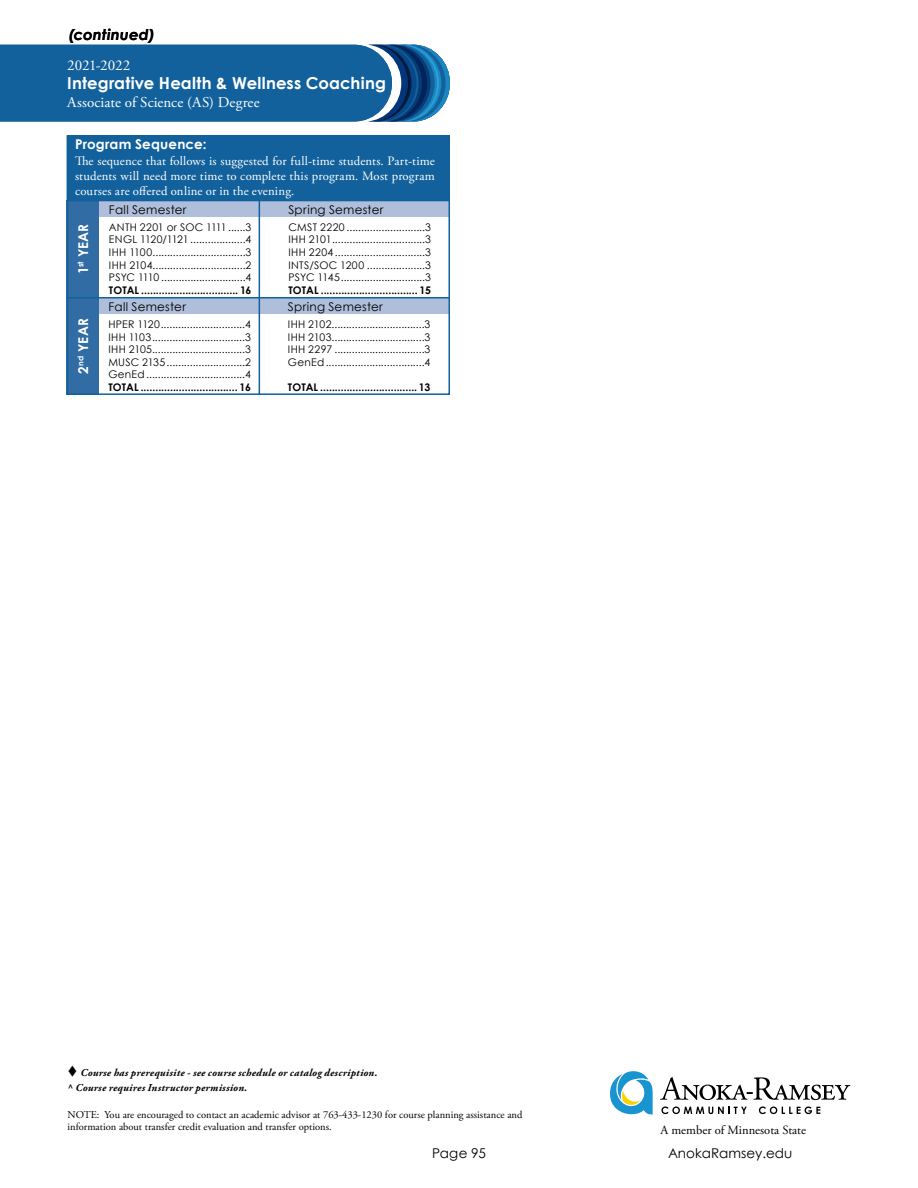
<style>
.page{position:relative;width:918px;height:1188px;background:#fff}
.page>*{position:absolute;margin:0;border:0;box-sizing:border-box;transform-origin:0 0}
.t1{font:700 21px/25.2px "Century Gothic";letter-spacing:.005em;color:#fff}
.t2{font:700 16.5px "Century Gothic";letter-spacing:.01em;color:#fff}
.t3{font:15px "Adobe Garamond Pro";letter-spacing:.005em;color:#fff}
.t4{font:italic 700 15px "Century Gothic";letter-spacing:.01em;color:#000}
.t5{font:700 13.5px "Century Gothic";letter-spacing:.01em;color:#fff}
.t6{font:13.5px "Century Gothic";color:#000}
.t7{font:12.75px/15.3px "Adobe Garamond Pro";letter-spacing:.015em;color:#fff;text-align:justify}
.t8{font:12.6px "Adobe Garamond Pro";color:#000}
.t9{font:12px "Century Gothic";letter-spacing:.025em;color:#000}
.t10{font:10.5px "Century Gothic";letter-spacing:.025em;color:#000}
.t11{font:700 10.5px "Century Gothic";letter-spacing:.01em;color:#000}
.t12{font:10.5px/12.6px "Adobe Garamond Pro";color:#000}
.t13{font:italic 700 10.5px/14.4px "Adobe Garamond Pro";letter-spacing:.025em;color:#000}
.t14{font:10.5px "Century Gothic";letter-spacing:-.02em;color:#000}
.t15{font:10.5px "Century Gothic";letter-spacing:-.01em;color:#000}
.t16{font:10.5px "Century Gothic";letter-spacing:-.025em;color:#000}
</style>
<div class="page">
<svg style="left:610px;top:1071px;width:43px;height:44px"></svg>
<svg style="left:660px;top:1077px;width:190px;height:23px"></svg>
<svg style="left:661px;top:1107px;width:86px;height:7px"></svg>
<svg style="left:759px;top:1107px;width:61px;height:7px"></svg>
<svg style="left:0;top:45px;width:450px;height:77px;background:#1a659e"></svg>
<div style="left:97px;top:298px;width:353px;height:16px;background:#aebedb"></div>
<div style="left:98px;top:201px;width:352px;height:16px;background:#aebedb"></div>
<div style="left:67px;top:201px;width:32px;height:97px;background:#316ca4"></div>
<div style="left:67px;top:298px;width:32px;height:97px;background:#316ca4"></div>
<div style="left:67px;top:136px;width:383px;height:259px;border:2px solid #12619c"></div>
<div style="left:68px;top:136px;width:381px;height:65px;background:#12619c"></div>
<div style="left:67px;top:135px;width:383px;height:66px;border:2px solid #12619c"></div>
<hr style="left:259px;top:201px;width:1px;height:194px;background:#12619c">
<hr style="left:67px;top:297px;width:383px;height:1px;background:#12619c">
<h3 class="t4" style="left:69px;top:25px;width:88px">(continued)</h3>
<p class="t3" style="left:67px;top:56px;width:65px">2021-2022</p>
<p class="t2" style="left:67px;top:73px;width:320px">Integrative Health &amp; Wellness Coaching</p>
<p class="t3" style="left:67px;top:94px;width:194px">Associate of Science (AS) Degree</p>
<h1 class="t1" style="left:67px;top:58px;width:273px">Arts, Communications and<br>Information Systems</h1>
<p class="t5" style="left:75px;top:136px;width:133px">Program Sequence:</p>
<p class="t7" style="left:75px;top:153px;width:362px">The sequence that follows is suggested for full-time students. Part-time students will need more time to complete this program. Most program courses are offered online or in the evening.</p>
<p class="t9" style="left:109px;top:202px;width:79px">Fall Semester</p>
<p class="t10" style="left:109px;top:221px;width:144px">ANTH 2201 or SOC 1111 ......3</p>
<p class="t16" style="left:109px;top:233px;width:144px">ENGL 1120/1121 ...................4</p>
<p class="t10" style="left:109px;top:246px;width:144px">IHH 1100................................3</p>
<p class="t10" style="left:109px;top:258px;width:144px">IHH 2104................................2</p>
<p class="t14" style="left:109px;top:271px;width:144px">PSYC 1110 .............................4</p>
<p class="t11" style="left:109px;top:283px;width:144px">TOTAL ................................. 16</p>
<p class="t9" style="left:288px;top:202px;width:97px">Spring Semester</p>
<p class="t10" style="left:288px;top:221px;width:144px">CMST 2220 ...........................3</p>
<p class="t10" style="left:288px;top:233px;width:144px">IHH 2101................................3</p>
<p class="t10" style="left:288px;top:246px;width:144px">IHH 2204 ...............................3</p>
<p class="t10" style="left:288px;top:258px;width:144px">INTS/SOC 1200 ....................3</p>
<p class="t15" style="left:288px;top:271px;width:144px">PSYC 1145.............................3</p>
<p class="t11" style="left:288px;top:283px;width:144px">TOTAL ................................. 15</p>
<p class="t5" style="left:75px;top:274px;width:52px;rotate:-90deg">1<sup>st</sup> YEAR</p>
<p class="t5" style="left:75px;top:374px;width:57px;rotate:-90deg">2<sup>nd</sup> YEAR</p>
<p class="t9" style="left:108px;top:299px;width:79px">Fall Semester</p>
<p class="t10" style="left:108px;top:318px;width:144px">HPER 1120.............................4</p>
<p class="t10" style="left:108px;top:330px;width:144px">IHH 1103................................3</p>
<p class="t10" style="left:108px;top:343px;width:144px">IHH 2105................................3</p>
<p class="t10" style="left:108px;top:356px;width:144px">MUSC 2135...........................2</p>
<p class="t10" style="left:108px;top:368px;width:144px">GenEd..................................4</p>
<p class="t11" style="left:108px;top:381px;width:144px">TOTAL ................................. 16</p>
<p class="t9" style="left:288px;top:299px;width:97px">Spring Semester</p>
<p class="t10" style="left:288px;top:318px;width:144px">IHH 2102................................3</p>
<p class="t10" style="left:288px;top:330px;width:144px">IHH 2103................................3</p>
<p class="t10" style="left:288px;top:343px;width:144px">IHH 2297 ...............................3</p>
<p class="t10" style="left:288px;top:356px;width:144px">GenEd..................................4</p>
<p class="t11" style="left:288px;top:381px;width:144px">TOTAL ................................. 13</p>
<p class="t13" style="left:68px;top:1066px;width:312px">▼ Course has prerequisite - see course schedule or catalog description. ^ Course requires Instructor permission.</p>
<p class="t12" style="left:68px;top:1109px;width:456px">NOTE: You are encouraged to contact an academic advisor at 763-433-1230 for course planning assistance and information about transfer credit evaluation and transfer options.</p>
<p class="t8" style="left:660px;top:1123px;width:147px">A member of Minnesota State</p>
<p class="t6" style="left:432px;top:1145px;width:55px">Page 95</p>
<p class="t6" style="left:668px;top:1145px;width:126px">AnokaRamsey.edu</p>
</div>
